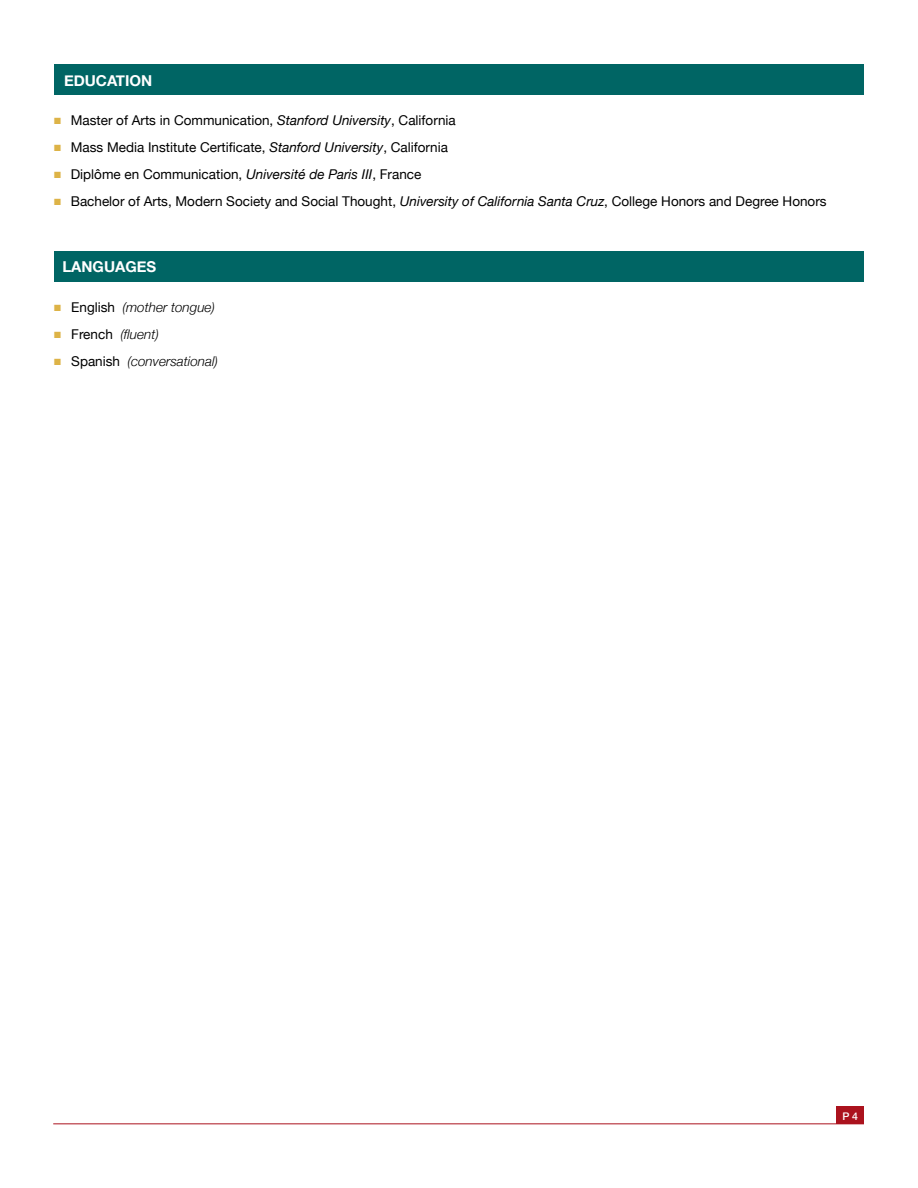
<style>
.page{position:relative;width:918px;height:1188px;background:#fff}
.page>*{position:absolute;margin:0;border:0;box-sizing:border-box;transform-origin:0 0}
.t1{font:700 15px "Helvetica Neue";color:#fff}
.txt_courant{font:13.5px "Helvetica Neue";color:#000}
.txt_courant-2{font:italic 300 13.5px "Helvetica Neue";color:#000}
.txt_courant-3{font:500 10.5px "Helvetica Neue";color:#fff}
.s1{color:#ddb347}
.s2{font-style:italic}
.s3{font-weight:400;font-style:normal}
</style>
<div class="page">
<div style="left:54px;top:251px;width:810px;height:31px;background:#006564"></div>
<div style="left:54px;top:64px;width:810px;height:30px;background:#006564"></div>
<div style="left:836px;top:1106px;width:28px;height:17px;background:#ab121d"></div>
<hr style="left:53px;top:1123px;width:811px;height:1px;background:#ab121d">
<p class="t1" style="left:64px;top:69px;width:90px">EDUCATION</p>
<p class="txt_courant" style="left:54px;top:111px;width:403px"><span class="s1">■</span> Master of Arts in Communication, <span class="s2">Stanford University</span>, California</p>
<p class="txt_courant" style="left:54px;top:138px;width:395px"><span class="s1">■</span> Mass Media Institute Certificate, <span class="s2">Stanford University</span>, California</p>
<p class="txt_courant" style="left:54px;top:165px;width:369px"><span class="s1">■</span> Diplôme en Communication, <span class="s2">Université de Paris III</span>, France</p>
<p class="txt_courant" style="left:54px;top:192px;width:774px"><span class="s1">■</span> Bachelor of Arts, Modern Society and Social Thought, <span class="s2">University of California Santa Cruz</span>, College Honors and Degree Honors</p>
<p class="t1" style="left:62px;top:255px;width:95px">LANGUAGES</p>
<p class="txt_courant-2" style="left:54px;top:297px;width:162px"><span class="s1">■</span> <span class="s3">English</span> (mother tongue)</p>
<p class="txt_courant-2" style="left:54px;top:324px;width:106px"><span class="s1">■</span> <span class="s3">French</span> (fluent)</p>
<p class="txt_courant-2" style="left:54px;top:351px;width:165px"><span class="s1">■</span> <span class="s3">Spanish</span> (conversational)</p>
<p class="txt_courant-3" style="left:842px;top:1108px;width:17px">P 4</p>
</div>
